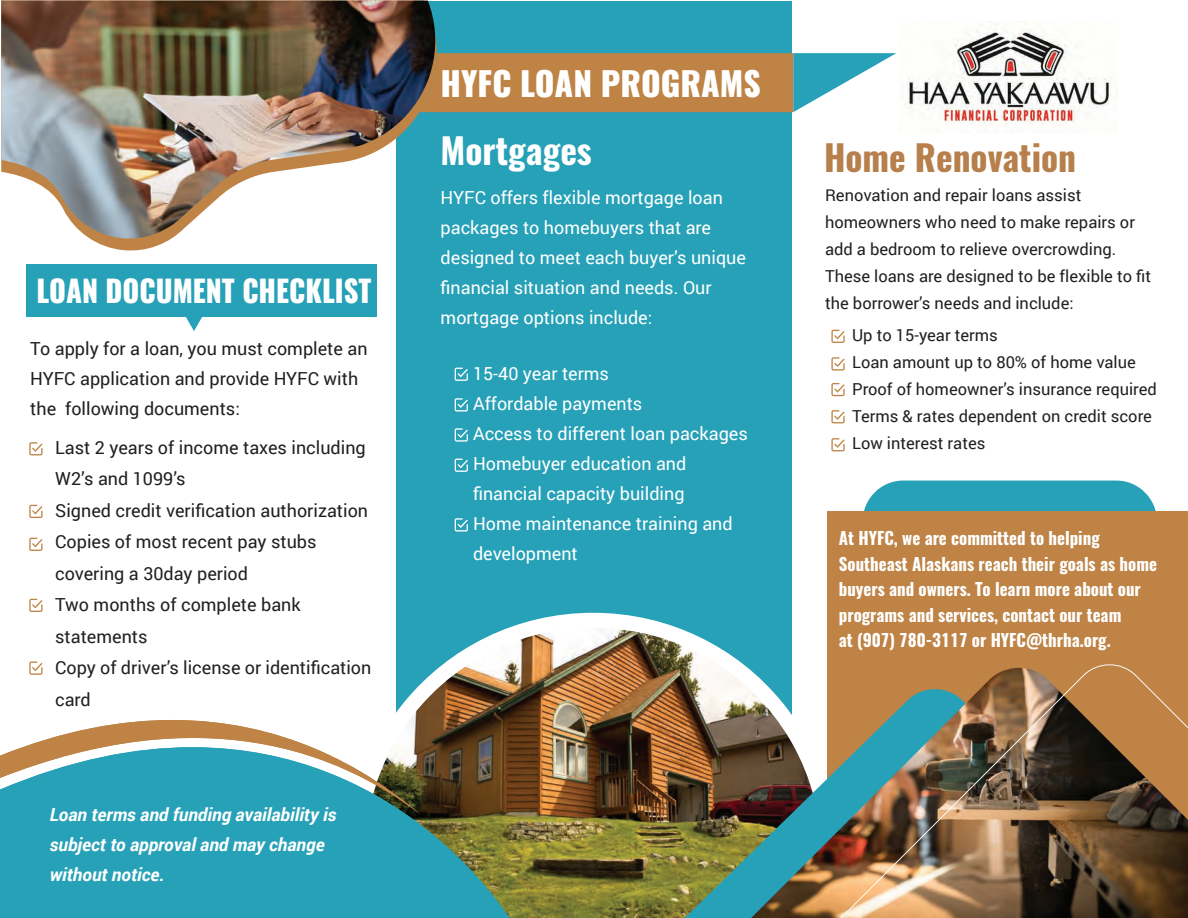
<style>
.page{position:relative;width:1188px;height:918px;background:#fff}
.page>*{position:absolute;margin:0;border:0;box-sizing:border-box;transform-origin:0 0}
.t1{font:700 35.4px "Oswald";color:#b67f4b}
.t2{font:700 35.4px "Oswald";color:#fff}
.t3{font:800 33px "Oswald";color:#fff}
.t4{font:800 30px "Oswald";color:#fff;scale:.94 1}
.t5{font:18px/31.5px "Roboto";color:#231f20}
.t6{font:18px/30px "Roboto";color:#fff}
.t7{font:italic 700 18px/30px "Roboto";color:#fff}
.t8{font:700 17.25px/25.5px "Oswald";color:#fff}
.t9{font:16.5px/27px "Roboto";color:#231f20}
</style>
<div class="page">
<div style="left:396px;top:1px;width:396px;height:731px;background:#27a1b7"></div>
<svg style="left:92px;top:33px;width:345px;height:218px"></svg>
<svg style="left:435px;top:53px;width:461px;height:59px;background:#b49466"></svg>
<img style="left:1px;top:1px;width:434px;height:239px">
<div style="left:26px;top:264px;width:351px;height:53px;background:#27a1b7"></div>
<svg style="left:186px;top:317px;width:16px;height:14px"></svg>
<svg style="left:508px;top:613px;width:320px;height:55px"></svg>
<img style="left:407px;top:628px;width:409px;height:290px">
<svg style="left:0;top:747px;width:509px;height:171px;background:#32939d"></svg>
<svg style="left:0;top:698px;width:421px;height:117px"></svg>
<div style="left:863px;top:481px;width:294px;height:437px;background:#27a1b7;border-radius:40px"></div>
<div style="left:828px;top:512px;width:360px;height:406px;background:#be8345"></div>
<svg style="left:831px;top:330px;width:14px;height:13px"></svg>
<svg style="left:831px;top:357px;width:14px;height:14px"></svg>
<svg style="left:831px;top:383px;width:14px;height:13px"></svg>
<svg style="left:831px;top:410px;width:14px;height:13px"></svg>
<svg style="left:831px;top:438px;width:14px;height:13px"></svg>
<img style="left:683px;top:685px;width:68px;height:233px">
<img style="left:751px;top:668px;width:88px;height:250px">
<img style="left:839px;top:664px;width:349px;height:254px">
<svg style="left:455px;top:368px;width:13px;height:13px"></svg>
<svg style="left:455px;top:398px;width:13px;height:14px"></svg>
<svg style="left:455px;top:428px;width:13px;height:14px"></svg>
<svg style="left:455px;top:459px;width:13px;height:13px"></svg>
<svg style="left:455px;top:518px;width:13px;height:14px"></svg>
<svg style="left:29px;top:442px;width:14px;height:13px"></svg>
<svg style="left:29px;top:505px;width:14px;height:13px"></svg>
<svg style="left:29px;top:599px;width:14px;height:13px"></svg>
<svg style="left:29px;top:538px;width:14px;height:13px"></svg>
<svg style="left:29px;top:661px;width:14px;height:14px"></svg>
<img style="left:904px;top:22px;width:208px;height:104px">
<p class="t4" style="left:37px;top:270px;width:358px">LOAN DOCUMENT CHECKLIST</p>
<p class="t5" style="left:30px;top:333px;width:339px;line-height:30px">To apply for a loan, you must complete an<br>HYFC application and provide HYFC with the following documents:</p>
<p class="t5" style="left:55px;top:431px;width:312px">Last 2 years of income taxes including<br>W2’s and 1099’s</p>
<p class="t5" style="left:55px;top:494px;width:315px">Signed credit verification authorization</p>
<p class="t5" style="left:55px;top:525px;width:263px">Copies of most recent pay stubs covering a 30day period</p>
<p class="t5" style="left:55px;top:588px;width:247px">Two months of complete bank statements</p>
<p class="t5" style="left:55px;top:651px;width:318px">Copy of driver’s license or identification card</p>
<p class="t7" style="left:50px;top:799px;width:288px">Loan terms and funding availability is subject to approval and may change without notice.</p>
<p class="t3" style="left:441px;top:60px;width:322px">HYFC LOAN PROGRAMS</p>
<p class="t2" style="left:441px;top:126px;width:153px">Mortgages</p>
<p class="t1" style="left:824px;top:133px;width:254px">Home Renovation</p>
<p class="t6" style="left:441px;top:182px;width:307px">HYFC offers flexible mortgage loan packages to homebuyers that are designed to meet each buyer’s unique financial situation and needs. Our mortgage options include:</p>
<p class="t6" style="left:473px;top:358px;width:138px">15-40 year terms</p>
<p class="t6" style="left:473px;top:388px;width:171px">Affordable payments</p>
<p class="t6" style="left:473px;top:418px;width:276px">Access to different loan packages</p>
<p class="t6" style="left:473px;top:448px;width:215px">Homebuyer education and</p>
<p class="t6" style="left:473px;top:478px;width:213px">financial capacity building</p>
<p class="t6" style="left:473px;top:508px;width:261px">Home maintenance training and development</p>
<p class="t9" style="left:825px;top:181px;width:258px">Renovation and repair loans assist</p>
<p class="t9" style="left:825px;top:208px;width:311px">homeowners who need to make repairs or</p>
<p class="t9" style="left:825px;top:235px;width:293px">add a bedroom to relieve overcrowding.</p>
<p class="t9" style="left:825px;top:262px;width:328px">These loans are designed to be flexible to fit the borrower’s needs and include:</p>
<p class="t9" style="left:852px;top:321px;width:147px">Up to 15-year terms</p>
<p class="t9" style="left:852px;top:348px;width:285px">Loan amount up to 80% of home value</p>
<p class="t9" style="left:852px;top:375px;width:306px">Proof of homeowner’s insurance required</p>
<p class="t9" style="left:852px;top:402px;width:301px">Terms &amp; rates dependent on credit score</p>
<p class="t9" style="left:852px;top:429px;width:135px">Low interest rates</p>
<p class="t8" style="left:839px;top:526px;width:262px">At HYFC, we are committed to helping</p>
<p class="t8" style="left:839px;top:552px;width:320px">Southeast Alaskans reach their goals as home buyers and owners. To learn more about our programs and services, contact our team</p>
<p class="t8" style="left:839px;top:628px;width:273px">at (907) 780-3117 or HYFC@thrha.org.</p>
</div>
